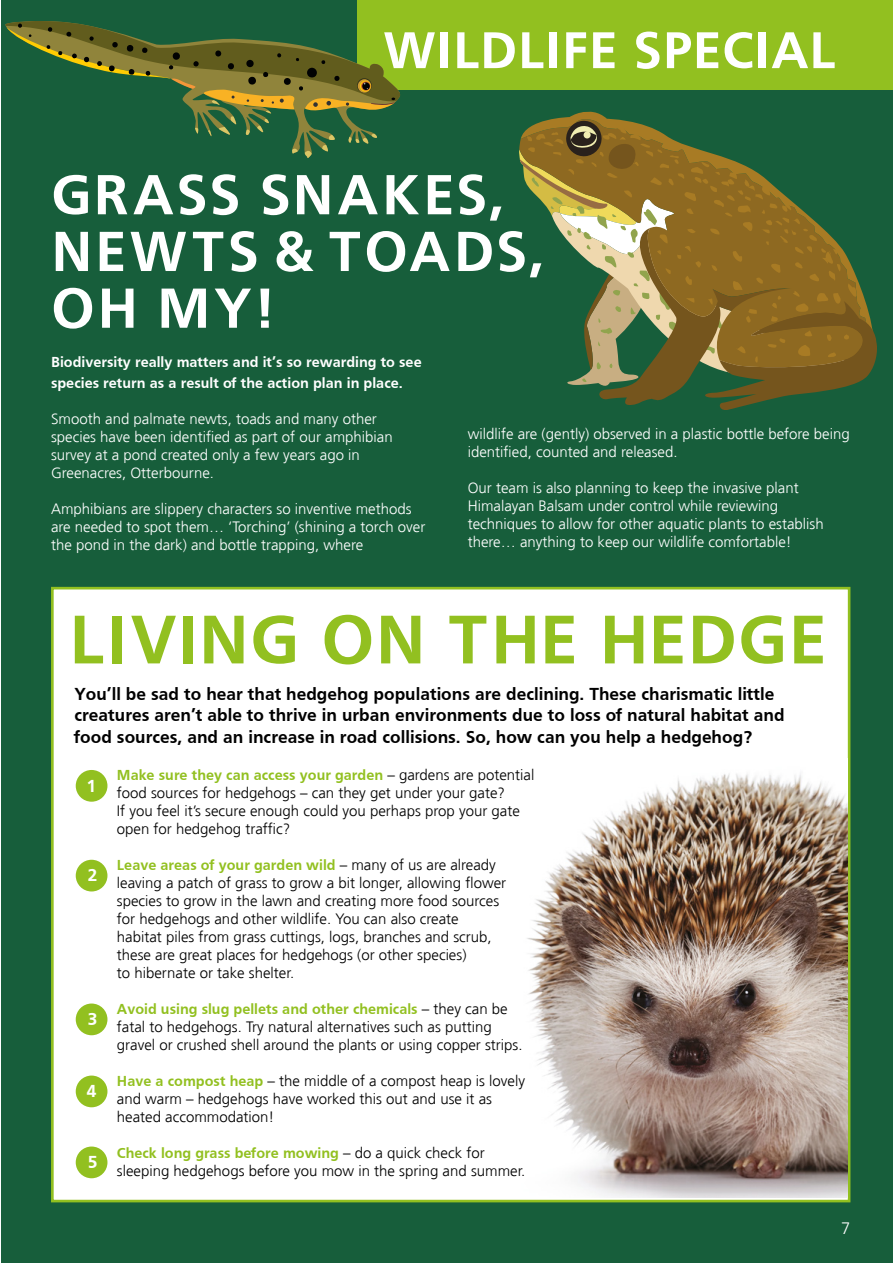
<style>
.page{position:relative;width:893px;height:1263px;background:#fff}
.page>*{position:absolute;margin:0;border:0;box-sizing:border-box;transform-origin:0 0}
.t1{font:700 71.4px "Frutiger";letter-spacing:.01em;color:#92c020}
.t2{font:700 58.65px/56.7px "Frutiger";letter-spacing:.06em;color:#fff}
.t3{font:700 53.7px "Frutiger";letter-spacing:.01em;color:#fff}
.t4{font:700 18px/21.6px "Frutiger";color:#000}
.t5{font:700 18px "Frutiger";color:#fff}
.t6{font:300 16.5px "Frutiger";color:#fff}
.t7{font:300 15px/18px "Frutiger";color:#000}
.t8{font:300 15px/18px "Frutiger";color:#fff}
.t9{font:700 15px/21.6px "Frutiger";color:#fff}
.s1{font-weight:700;color:#92c020}
</style>
<div class="page">
<div style="left:1px;top:0;width:892px;height:1263px;background:#175e3b"></div>
<div style="left:51px;top:587px;width:799px;height:615px;background:#fff;border:3px solid #92c020"></div>
<div style="left:357px;top:0;width:536px;height:89px;background:#92c020"></div>
<img style="left:527px;top:759px;width:320px;height:438px">
<div style="left:76px;top:770px;width:31px;height:32px;background:#92c020;border-radius:50%"></div>
<div style="left:76px;top:860px;width:31px;height:31px;background:#92c020;border-radius:50%"></div>
<div style="left:76px;top:1003px;width:31px;height:32px;background:#92c020;border-radius:50%"></div>
<div style="left:76px;top:1075px;width:31px;height:32px;background:#92c020;border-radius:50%"></div>
<div style="left:76px;top:1146px;width:31px;height:32px;background:#92c020;border-radius:50%"></div>
<svg style="left:519px;top:120px;width:358px;height:290px"></svg>
<svg style="left:5px;top:21px;width:397px;height:137px"></svg>
<h3 class="t3" style="left:384px;top:19px;width:453px">WILDLIFE SPECIAL</h3>
<h2 class="t2" style="left:51px;top:166px;width:495px">GRASS SNAKES,<br>NEWTS &amp; TOADS,<br>OH MY!</h2>
<p class="t9" style="left:51px;top:351px;width:372px">Biodiversity really matters and it’s so rewarding to see species return as a result of the action plan in place.</p>
<p class="t8" style="left:51px;top:410px;width:343px">Smooth and palmate newts, toads and many other species have been identified as part of our amphibian survey at a pond created only a few years ago in Greenacres, Otterbourne.</p>
<p class="t8" style="left:51px;top:500px;width:376px">Amphibians are slippery characters so inventive methods are needed to spot them… ‘Torching’ (shining a torch over the pond in the dark) and bottle trapping, where</p>
<p class="t8" style="left:468px;top:425px;width:384px">wildlife are (gently) observed in a plastic bottle before being identified, counted and released.</p>
<p class="t8" style="left:468px;top:479px;width:357px">Our team is also planning to keep the invasive plant Himalayan Balsam under control while reviewing techniques to allow for other aquatic plants to establish there… anything to keep our wildlife comfortable!</p>
<h1 class="t1" style="left:69px;top:598px;width:759px">LIVING ON THE HEDGE</h1>
<p class="t4" style="left:74px;top:683px;width:712px">You’ll be sad to hear that hedgehog populations are declining. These charismatic little creatures aren’t able to thrive in urban environments due to loss of natural habitat and food sources, and an increase in road collisions. So, how can you help a hedgehog?</p>
<p class="t5" style="left:87px;top:775px;width:11px">1</p>
<p class="t7" style="left:117px;top:766px;width:419px"><span class="s1">Make sure they can access your garden</span> – gardens are potential food sources for hedgehogs – can they get under your gate?<br>If you feel it’s secure enough could you perhaps prop your gate open for hedgehog traffic?</p>
<p class="t7" style="left:117px;top:856px;width:391px"><span class="s1">Leave areas of your garden wild</span> – many of us are already leaving a patch of grass to grow a bit longer, allowing flower species to grow in the lawn and creating more food sources for hedgehogs and other wildlife. You can also create habitat piles from grass cuttings, logs, branches and scrub, these are great places for hedgehogs (or other species)<br>to hibernate or take shelter.</p>
<p class="t7" style="left:117px;top:1000px;width:407px"><span class="s1">Avoid using slug pellets and other chemicals</span> – they can be fatal to hedgehogs. Try natural alternatives such as putting gravel or crushed shell around the plants or using copper strips.</p>
<p class="t7" style="left:117px;top:1072px;width:410px"><span class="s1">Have a compost heap</span> – the middle of a compost heap is lovely and warm – hedgehogs have worked this out and use it as heated accommodation!</p>
<p class="t7" style="left:117px;top:1144px;width:410px"><span class="s1">Check long grass before mowing</span> – do a quick check for sleeping hedgehogs before you mow in the spring and summer.</p>
<p class="t5" style="left:88px;top:865px;width:11px">2</p>
<p class="t5" style="left:88px;top:1009px;width:11px">3</p>
<p class="t5" style="left:87px;top:1081px;width:11px">4</p>
<p class="t5" style="left:88px;top:1152px;width:11px">5</p>
<p class="t6" style="left:841px;top:1219px;width:11px">7</p>
</div>
